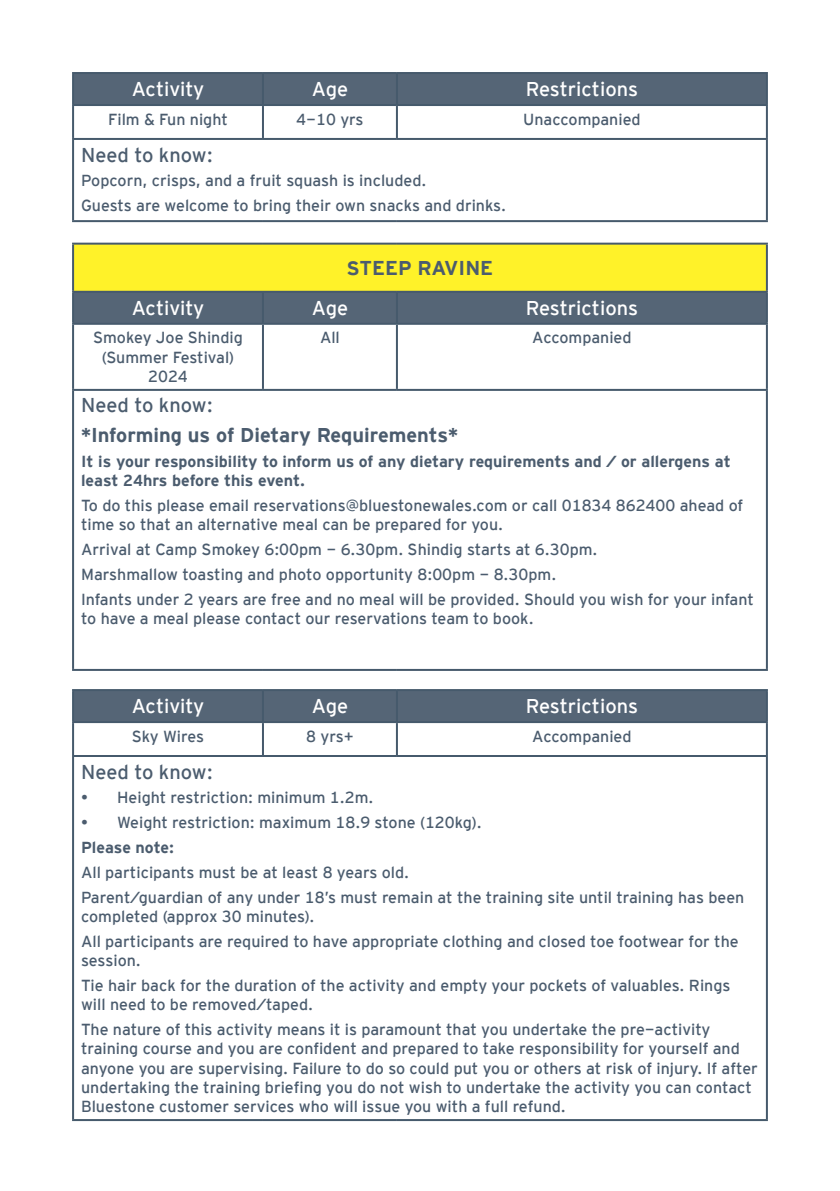
<style>
.page{position:relative;width:840px;height:1191px;background:#fff}
.page>*{position:absolute;margin:0;border:0;box-sizing:border-box;transform-origin:0 0}
.t1{font:20px "Interstate Mono";color:#fff}
.t2{font:700 20px "Interstate Mono";color:#4b5c6e}
.t3{font:20px "Interstate Mono";color:#4b5c6e}
.t4{font:16px/19.2px "Interstate Mono";color:#4b5c6e}
.t5{font:700 16px/19.2px "Interstate Mono";color:#4b5c6e}
</style>
<div class="page">
<div style="left:74px;top:74px;width:691px;height:30px;background:#556576"></div>
<hr style="left:72px;top:72px;width:191px;height:2px;background:#465a6c">
<hr style="left:72px;top:74px;width:2px;height:30px;background:#465a6c">
<hr style="left:263px;top:72px;width:133px;height:2px;background:#465a6c">
<hr style="left:262px;top:74px;width:2px;height:30px;background:#465a6c">
<hr style="left:396px;top:72px;width:371px;height:2px;background:#465a6c">
<hr style="left:395px;top:74px;width:2px;height:30px;background:#465a6c">
<hr style="left:765px;top:74px;width:2px;height:30px;background:#465a6c">
<hr style="left:72px;top:104px;width:191px;height:2px;background:#465a6c">
<hr style="left:72px;top:106px;width:2px;height:32px;background:#465a6c">
<hr style="left:263px;top:104px;width:133px;height:2px;background:#465a6c">
<hr style="left:262px;top:106px;width:2px;height:32px;background:#465a6c">
<hr style="left:396px;top:104px;width:371px;height:2px;background:#465a6c">
<hr style="left:395px;top:106px;width:2px;height:32px;background:#465a6c">
<hr style="left:765px;top:106px;width:2px;height:32px;background:#465a6c">
<hr style="left:72px;top:138px;width:191px;height:2px;background:#465a6c">
<hr style="left:72px;top:140px;width:2px;height:80px;background:#465a6c">
<hr style="left:263px;top:138px;width:133px;height:2px;background:#465a6c">
<hr style="left:396px;top:138px;width:371px;height:2px;background:#465a6c">
<hr style="left:765px;top:140px;width:2px;height:80px;background:#465a6c">
<hr style="left:72px;top:220px;width:191px;height:2px;background:#465a6c">
<hr style="left:263px;top:220px;width:133px;height:2px;background:#465a6c">
<hr style="left:396px;top:220px;width:371px;height:2px;background:#465a6c">
<div style="left:74px;top:691px;width:691px;height:30px;background:#556576"></div>
<hr style="left:72px;top:689px;width:191px;height:2px;background:#465a6c">
<hr style="left:72px;top:691px;width:2px;height:30px;background:#465a6c">
<hr style="left:263px;top:689px;width:133px;height:2px;background:#465a6c">
<hr style="left:262px;top:691px;width:2px;height:30px;background:#465a6c">
<hr style="left:396px;top:689px;width:371px;height:2px;background:#465a6c">
<hr style="left:395px;top:691px;width:2px;height:30px;background:#465a6c">
<hr style="left:765px;top:691px;width:2px;height:30px;background:#465a6c">
<hr style="left:72px;top:721px;width:191px;height:2px;background:#465a6c">
<hr style="left:72px;top:723px;width:2px;height:32px;background:#465a6c">
<hr style="left:263px;top:721px;width:133px;height:2px;background:#465a6c">
<hr style="left:262px;top:723px;width:2px;height:32px;background:#465a6c">
<hr style="left:396px;top:721px;width:371px;height:2px;background:#465a6c">
<hr style="left:395px;top:723px;width:2px;height:32px;background:#465a6c">
<hr style="left:765px;top:723px;width:2px;height:32px;background:#465a6c">
<hr style="left:72px;top:755px;width:191px;height:2px;background:#465a6c">
<hr style="left:72px;top:757px;width:2px;height:362px;background:#465a6c">
<hr style="left:263px;top:755px;width:133px;height:2px;background:#465a6c">
<hr style="left:396px;top:755px;width:371px;height:2px;background:#465a6c">
<hr style="left:765px;top:757px;width:2px;height:362px;background:#465a6c">
<hr style="left:72px;top:1119px;width:191px;height:2px;background:#465a6c">
<hr style="left:263px;top:1119px;width:133px;height:2px;background:#465a6c">
<hr style="left:396px;top:1119px;width:371px;height:2px;background:#465a6c">
<div style="left:73px;top:244px;width:693px;height:48px;background:#fff229"></div>
<div style="left:74px;top:293px;width:691px;height:30px;background:#556576"></div>
<hr style="left:72px;top:243px;width:191px;height:2px;background:#465a6c">
<hr style="left:72px;top:245px;width:2px;height:46px;background:#465a6c">
<hr style="left:263px;top:243px;width:133px;height:2px;background:#465a6c">
<hr style="left:396px;top:243px;width:371px;height:2px;background:#465a6c">
<hr style="left:765px;top:245px;width:2px;height:46px;background:#465a6c">
<hr style="left:72px;top:291px;width:191px;height:2px;background:#465a6c">
<hr style="left:72px;top:293px;width:2px;height:30px;background:#465a6c">
<hr style="left:263px;top:291px;width:133px;height:2px;background:#465a6c">
<hr style="left:262px;top:293px;width:2px;height:30px;background:#465a6c">
<hr style="left:396px;top:291px;width:371px;height:2px;background:#465a6c">
<hr style="left:395px;top:293px;width:2px;height:30px;background:#465a6c">
<hr style="left:765px;top:293px;width:2px;height:30px;background:#465a6c">
<hr style="left:72px;top:323px;width:191px;height:2px;background:#465a6c">
<hr style="left:72px;top:325px;width:2px;height:64px;background:#465a6c">
<hr style="left:263px;top:323px;width:133px;height:2px;background:#465a6c">
<hr style="left:262px;top:325px;width:2px;height:64px;background:#465a6c">
<hr style="left:396px;top:323px;width:371px;height:2px;background:#465a6c">
<hr style="left:395px;top:325px;width:2px;height:64px;background:#465a6c">
<hr style="left:765px;top:325px;width:2px;height:64px;background:#465a6c">
<hr style="left:72px;top:389px;width:191px;height:2px;background:#465a6c">
<hr style="left:72px;top:391px;width:2px;height:278px;background:#465a6c">
<hr style="left:263px;top:389px;width:133px;height:2px;background:#465a6c">
<hr style="left:396px;top:389px;width:371px;height:2px;background:#465a6c">
<hr style="left:765px;top:391px;width:2px;height:278px;background:#465a6c">
<hr style="left:72px;top:669px;width:191px;height:2px;background:#465a6c">
<hr style="left:263px;top:669px;width:133px;height:2px;background:#465a6c">
<hr style="left:396px;top:669px;width:371px;height:2px;background:#465a6c">
<p class="t1" style="left:132px;top:78px;width:74px">Activity</p>
<p class="t1" style="left:311px;top:78px;width:38px">Age</p>
<p class="t1" style="left:525px;top:78px;width:114px">Restrictions</p>
<p class="t4" style="left:108px;top:109px;width:121px">Film &amp; Fun night</p>
<p class="t4" style="left:296px;top:109px;width:69px">4-10 yrs</p>
<p class="t4" style="left:523px;top:109px;width:119px">Unaccompanied</p>
<p class="t3" style="left:81px;top:143px;width:133px">Need to know:</p>
<p class="t4" style="left:81px;top:171px;width:347px">Popcorn, crisps, and a fruit squash is included.</p>
<p class="t4" style="left:81px;top:196px;width:426px">Guests are welcome to bring their own snacks and drinks.</p>
<p class="t2" style="left:346px;top:257px;width:148px">STEEP RAVINE</p>
<p class="t1" style="left:132px;top:297px;width:74px">Activity</p>
<p class="t1" style="left:311px;top:297px;width:38px">Age</p>
<p class="t1" style="left:525px;top:297px;width:114px">Restrictions</p>
<p class="t4" style="left:93px;top:328px;width:151px;text-align:center">Smokey Joe Shindig (Summer Festival)<br>2024</p>
<p class="t4" style="left:320px;top:328px;width:21px">All</p>
<p class="t4" style="left:532px;top:328px;width:101px">Accompanied</p>
<p class="t3" style="left:81px;top:394px;width:133px">Need to know:</p>
<p class="t2" style="left:81px;top:424px;width:378px">*Informing us of Dietary Requirements*</p>
<p class="t5" style="left:81px;top:452px;width:651px">It is your responsibility to inform us of any dietary requirements and / or allergens at least 24hrs before this event.</p>
<p class="t4" style="left:81px;top:496px;width:663px">To do this please email reservations@bluestonewales.com or call 01834 862400 ahead of time so that an alternative meal can be prepared for you.</p>
<p class="t4" style="left:81px;top:540px;width:517px">Arrival at Camp Smokey 6:00pm - 6.30pm. Shindig starts at 6.30pm.</p>
<p class="t4" style="left:81px;top:565px;width:476px">Marshmallow toasting and photo opportunity 8:00pm - 8.30pm.</p>
<p class="t4" style="left:81px;top:589px;width:674px">Infants under 2 years are free and no meal will be provided. Should you wish for your infant to have a meal please contact our reservations team to book.</p>
<p class="t1" style="left:132px;top:695px;width:74px">Activity</p>
<p class="t1" style="left:311px;top:695px;width:38px">Age</p>
<p class="t1" style="left:525px;top:695px;width:114px">Restrictions</p>
<p class="t4" style="left:132px;top:726px;width:74px">Sky Wires</p>
<p class="t4" style="left:306px;top:726px;width:49px">8 yrs+</p>
<p class="t4" style="left:532px;top:726px;width:101px">Accompanied</p>
<p class="t3" style="left:81px;top:760px;width:133px">Need to know:</p>
<p class="t4" style="left:81px;top:788px;width:294px">• Height restriction: minimum 1.2m.</p>
<p class="t4" style="left:81px;top:813px;width:402px">• Weight restriction: maximum 18.9 stone (120kg).</p>
<p class="t5" style="left:81px;top:838px;width:94px">Please note:</p>
<p class="t4" style="left:81px;top:862px;width:329px">All participants must be at least 8 years old.</p>
<p class="t4" style="left:81px;top:887px;width:664px">Parent/guardian of any under 18’s must remain at the training site until training has been completed (approx 30 minutes).</p>
<p class="t4" style="left:81px;top:931px;width:658px">All participants are required to have appropriate clothing and closed toe footwear for the session.</p>
<p class="t4" style="left:81px;top:975px;width:650px">Tie hair back for the duration of the activity and empty your pockets of valuables. Rings will need to be removed/taped.</p>
<p class="t4" style="left:81px;top:1019px;width:678px">The nature of this activity means it is paramount that you undertake the pre-activity training course and you are confident and prepared to take responsibility for yourself and anyone you are supervising. Failure to do so could put you or others at risk of injury. If after undertaking the training briefing you do not wish to undertake the activity you can contact Bluestone customer services who will issue you with a full refund.</p>
</div>
